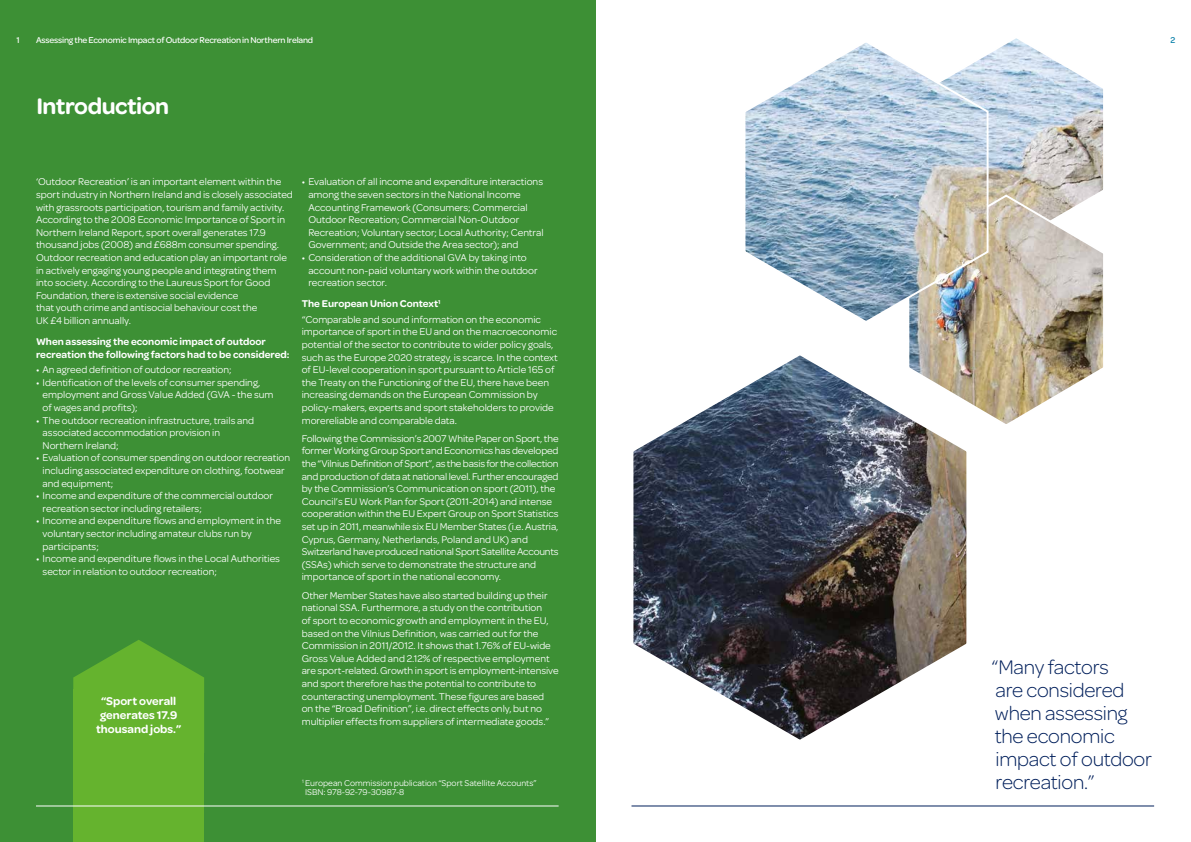
<style>
.page{position:relative;width:1191px;height:842px;background:#fff}
.page>*{position:absolute;margin:0;border:0;box-sizing:border-box;transform-origin:0 0}
.t1{font:600 24px "Omnes";letter-spacing:-.02em;color:#fff}
.t2{font:300 21px/23px "Omnes";letter-spacing:-.01em;color:#001f5b}
.t3{font:600 12px/14.4px "Omnes";color:#fff;text-align:center}
.t4{font:10.5px/12.6px "Omnes";color:#fff}
.t5{font:600 10.5px/12.6px "Omnes";color:#fff}
.t6{font:9px/9px "Omnes";color:#fff}
.t7{font:500 9px "Omnes";letter-spacing:-.02em;color:#fff}
.t8{font:500 9px "Omnes";color:#007ca7}
.s1{font-weight:600}
</style>
<div class="page">
<div style="left:0;top:0;width:595px;height:842px;background:#3d9035"></div>
<svg style="left:73px;top:640px;width:131px;height:49px"></svg>
<div style="left:73px;top:689px;width:131px;height:153px;background:#65b32e"></div>
<hr style="left:36px;top:806px;width:522px;height:1px;background:#fff">
<hr style="left:631px;top:806px;width:523px;height:1px;background:#001f5b">
<svg style="left:990px;top:38px;width:114px;height:155px;background:#cbd1d7"></svg>
<img style="left:909px;top:193px;width:194px;height:231px">
<img style="left:745px;top:43px;width:245px;height:281px">
<img style="left:633px;top:352px;width:337px;height:388px">
<p class="t7" style="left:16px;top:35px;width:5px">1</p>
<p class="t7" style="left:36px;top:35px;width:279px">Assessing the Economic Impact of Outdoor Recreation in Northern Ireland</p>
<p class="t8" style="left:1170px;top:35px;width:6px">2</p>
<h1 class="t1" style="left:36px;top:92px;width:134px">Introduction</h1>
<p class="t4" style="left:36px;top:176px;width:258px">‘Outdoor Recreation’ is an important element within the sport industry in Northern Ireland and is closely associated with grassroots participation, tourism and family activity.<br>According to the 2008 Economic Importance of Sport in Northern Ireland Report, sport overall generates 17.9 thousand jobs (2008) and £688m consumer spending.<br>Outdoor recreation and education play an important role in actively engaging young people and integrating them into society. According to the Laureus Sport for Good Foundation, there is extensive social evidence<br>that youth crime and antisocial behaviour cost the<br>UK £4 billion annually.</p>
<p class="t5" style="left:36px;top:335px;width:255px">When assessing the economic impact of outdoor recreation the following factors had to be considered:</p>
<p class="t4" style="left:36px;top:363px;width:197px">• An agreed definition of outdoor recreation;</p>
<p class="t4" style="left:43px;top:376px;width:232px;text-indent:-7px">• Identification of the levels of consumer spending, employment and Gross Value Added (GVA - the sum of wages and profits);</p>
<p class="t4" style="left:43px;top:414px;width:213px;text-indent:-7px">• The outdoor recreation infrastructure, trails and associated accommodation provision in<br>Northern Ireland;</p>
<p class="t4" style="left:43px;top:452px;width:249px;text-indent:-7px">• Evaluation of consumer spending on outdoor recreation including associated expenditure on clothing, footwear and equipment;</p>
<p class="t4" style="left:43px;top:489px;width:232px;text-indent:-7px">• Income and expenditure of the commercial outdoor recreation sector including retailers;</p>
<p class="t4" style="left:43px;top:515px;width:240px;text-indent:-7px">• Income and expenditure flows and employment in the voluntary sector including amateur clubs run by participants;</p>
<p class="t4" style="left:43px;top:552px;width:239px;text-indent:-7px">• Income and expenditure flows in the Local Authorities sector in relation to outdoor recreation;</p>
<p class="t3" style="left:96px;top:693px;width:87px">“Sport overall generates 17.9 thousand jobs.”</p>
<p class="t4" style="left:308px;top:176px;width:237px;text-indent:-7px">• Evaluation of all income and expenditure interactions among the seven sectors in the National Income Accounting Framework (Consumers; Commercial Outdoor Recreation; Commercial Non-Outdoor Recreation; Voluntary sector; Local Authority; Central Government; and Outside the Area sector); and</p>
<p class="t4" style="left:308px;top:251px;width:231px;text-indent:-7px">• Consideration of the additional GVA by taking into account non-paid voluntary work within the outdoor recreation sector.</p>
<p class="t4" style="left:302px;top:296px;width:241px;line-height:15.4px"><span class="s1">The European Union Context</span><sup>1<br></sup>“Comparable and sound information on the economic</p>
<p class="t4" style="left:302px;top:326px;width:258px">importance of sport in the EU and on the macroeconomic potential of the sector to contribute to wider policy goals, such as the Europe 2020 strategy, is scarce. In the context of EU-level cooperation in sport pursuant to Article 165 of the Treaty on the Functioning of the EU, there have been increasing demands on the European Commission by policy-makers, experts and sport stakeholders to provide morereliable and comparable data.</p>
<p class="t4" style="left:302px;top:432px;width:258px">Following the Commission’s 2007 White Paper on Sport, the former Working Group Sport and Economics has developed the “Vilnius Definition of Sport”, as the basis for the collection and production of data at national level. Further encouraged by the Commission’s Communication on sport (2011), the Council’s EU Work Plan for Sport (2011-2014) and intense cooperation within the EU Expert Group on Sport Statistics set up in 2011, meanwhile six EU Member States (i.e. Austria, Cyprus, Germany, Netherlands, Poland and UK) and Switzerland have produced national Sport Satellite Accounts (SSAs) which serve to demonstrate the structure and importance of sport in the national economy.</p>
<p class="t4" style="left:302px;top:589px;width:258px">Other Member States have also started building up their national SSA. Furthermore, a study on the contribution<br>of sport to economic growth and employment in the EU, based on the Vilnius Definition, was carried out for the Commission in 2011/2012. It shows that 1.76% of EU-wide Gross Value Added and 2.12% of respective employment are sport-related. Growth in sport is employment-intensive and sport therefore has the potential to contribute to counteracting unemployment. These figures are based<br>on the “Broad Definition”, i.e. direct effects only, but no multiplier effects from suppliers of intermediate goods.”</p>
<p class="t6" style="left:305px;top:778px;width:233px;text-indent:-3px"><sup>1</sup> European Commission publication “Sport Satellite Accounts”<br>ISBN: 978-92-79-30987-8</p>
<h2 class="t2" style="left:991px;top:655px;width:162px">“Many factors<br>are considered when assessing the economic impact of outdoor recreation.”</h2>
</div>
